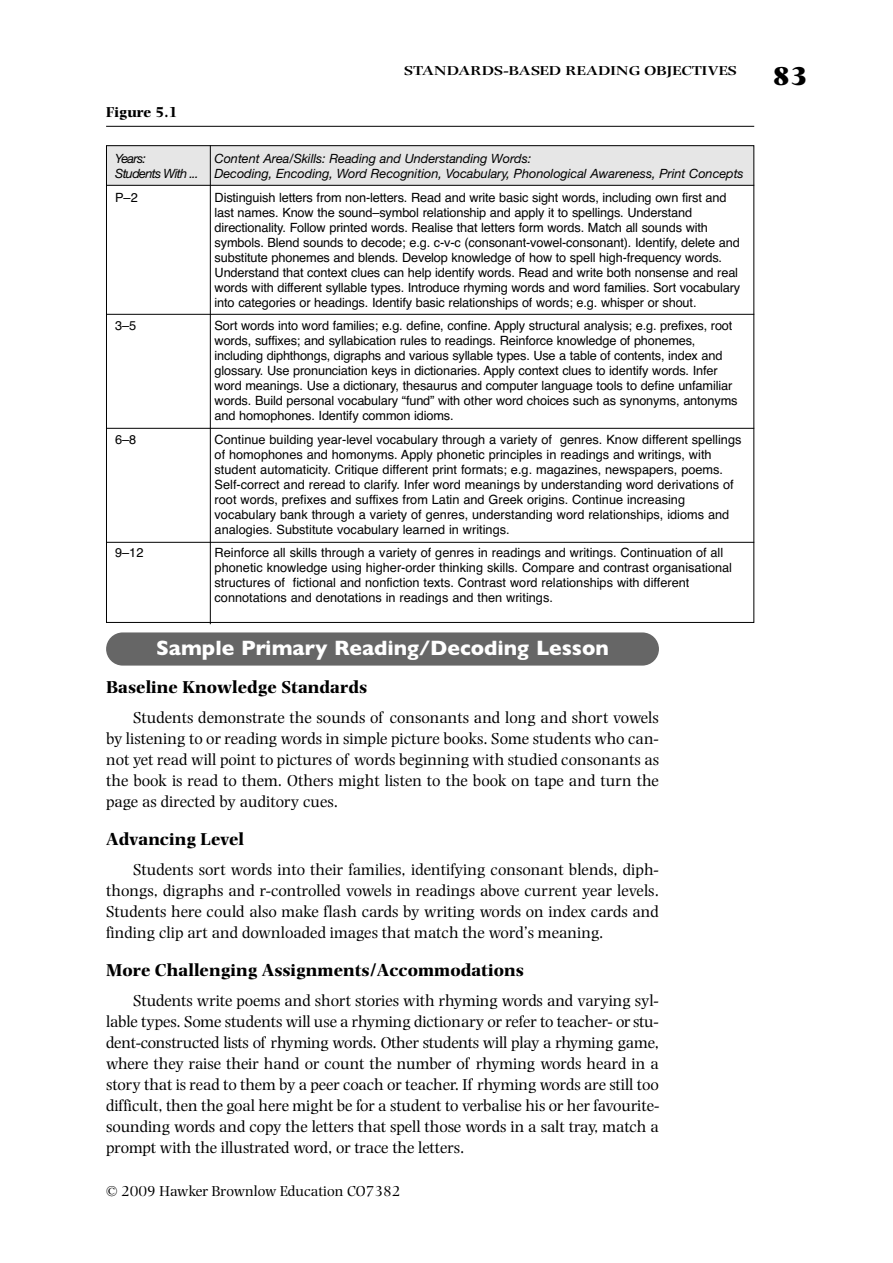
<style>
.page{position:relative;width:893px;height:1263px;background:#fff}
.page>*{position:absolute;margin:0;border:0;box-sizing:border-box;transform-origin:0 0}
.t1{font:800 27px "Photina";color:#000}
.t2{font:700 21px "Gill Sans";color:#fff}
.t3{font:700 18px "Photina";color:#000}
.t4{font:16.5px/21px "Photina";color:#000;text-align:justify}
.t5{font:15px "Photina";color:#000}
.t6{font:700 15px "Photina";color:#000}
.t7{font:600 13.5px "Photina";color:#000;scale:1.3 1}
.t8{font:12.75px/15px "Helvetica";letter-spacing:-.01em;color:#000}
.t9{font:italic 12.75px/15px "Helvetica Neue LT Std";letter-spacing:-.005em;color:#000}
.t10{font:italic 12.75px/15px "Helvetica Neue LT Std";letter-spacing:-.055em;color:#000}
</style>
<div class="page">
<div style="left:106px;top:632px;width:553px;height:34px;background:#666;border-radius:17px"></div>
<div style="left:106px;top:145px;width:647px;height:41px;background:#e6e6e6"></div>
<hr style="left:106px;top:185px;width:648px;height:1px;background:#000">
<hr style="left:106px;top:314px;width:648px;height:1px;background:#000">
<hr style="left:106px;top:428px;width:648px;height:1px;background:#000">
<hr style="left:106px;top:542px;width:648px;height:1px;background:#000">
<hr style="left:210px;top:145px;width:1px;height:479px;background:#000">
<hr style="left:106px;top:126px;width:648px;height:1px;background:#000">
<p class="t6" style="left:106px;top:106px;width:73px">Figure 5.1</p>
<p class="t10" style="left:115px;top:153px;width:85px">Years:<br>Students With ...</p>
<p class="t8" style="left:115px;top:191px;width:24px">P–2</p>
<p class="t8" style="left:115px;top:320px;width:23px">3–5</p>
<p class="t8" style="left:115px;top:433px;width:23px">6–8</p>
<p class="t8" style="left:115px;top:547px;width:30px">9–12</p>
<p class="t7" style="left:404px;top:65px;width:257px">STANDARDS-BASED READING OBJECTIVES</p>
<p class="t1" style="left:772px;top:65px;width:37px">83</p>
<p class="t9" style="left:215px;top:153px;width:531px">Content Area/Skills: Reading and Understanding Words:<br>Decoding, Encoding, Word Recognition, Vocabulary, Phonological Awareness, Print Concepts</p>
<p class="t8" style="left:215px;top:191px;width:527px">Distinguish letters from non-letters. Read and write basic sight words, including own first and last names. Know the sound–symbol relationship and apply it to spellings. Understand directionality. Follow printed words. Realise that letters form words. Match all sounds with symbols. Blend sounds to decode; e.g. c-v-c (consonant-vowel-consonant). Identify, delete and substitute phonemes and blends. Develop knowledge of how to spell high-frequency words.<br>Understand that context clues can help identify words. Read and write both nonsense and real words with different syllable types. Introduce rhyming words and word families. Sort vocabulary into categories or headings. Identify basic relationships of words; e.g. whisper or shout.</p>
<p class="t8" style="left:215px;top:320px;width:524px">Sort words into word families; e.g. define, confine. Apply structural analysis; e.g. prefixes, root words, suffixes; and syllabication rules to readings. Reinforce knowledge of phonemes, including diphthongs, digraphs and various syllable types. Use a table of contents, index and glossary. Use pronunciation keys in dictionaries. Apply context clues to identify words. Infer word meanings. Use a dictionary, thesaurus and computer language tools to define unfamiliar words. Build personal vocabulary “fund” with other word choices such as synonyms, antonyms and homophones. Identify common idioms.</p>
<p class="t8" style="left:215px;top:433px;width:528px">Continue building year-level vocabulary through a variety of genres. Know different spellings of homophones and homonyms. Apply phonetic principles in readings and writings, with student automaticity. Critique different print formats; e.g. magazines, newspapers, poems.<br>Self-correct and reread to clarify. Infer word meanings by understanding word derivations of root words, prefixes and suffixes from Latin and Greek origins. Continue increasing vocabulary bank through a variety of genres, understanding word relationships, idioms and analogies. Substitute vocabulary learned in writings.</p>
<p class="t8" style="left:215px;top:547px;width:519px">Reinforce all skills through a variety of genres in readings and writings. Continuation of all phonetic knowledge using higher-order thinking skills. Compare and contrast organisational structures of fictional and nonfiction texts. Contrast word relationships with different connotations and denotations in readings and then writings.</p>
<p class="t2" style="left:156px;top:640px;width:454px">Sample Primary Reading/Decoding Lesson</p>
<p class="t3" style="left:106px;top:680px;width:263px">Baseline Knowledge Standards</p>
<p class="t4" style="left:106px;top:708px;width:554px;text-indent:27px">Students demonstrate the sounds of consonants and long and short vowels by listening to or reading words in simple picture books. Some students who can&shy;not yet read will point to pictures of words beginning with studied consonants as the book is read to them. Others might listen to the book on tape and turn the page as directed by auditory cues.</p>
<p class="t3" style="left:106px;top:832px;width:140px">Advancing Level</p>
<p class="t4" style="left:106px;top:860px;width:554px;text-indent:27px">Students sort words into their families, identifying consonant blends, diph&shy;thongs, digraphs and r-controlled vowels in readings above current year levels.<br>Students here could also make flash cards by writing words on index cards and finding clip art and downloaded images that match the word’s meaning.</p>
<p class="t3" style="left:106px;top:963px;width:419px">More Challenging Assignments/Accommodations</p>
<p class="t4" style="left:106px;top:991px;width:555px;text-indent:27px">Students write poems and short stories with rhyming words and varying syl&shy;lable types. Some students will use a rhyming dictionary or refer to teacher- or stu&shy;dent-constructed lists of rhyming words. Other students will play a rhyming game, where they raise their hand or count the number of rhyming words heard in a story that is read to them by a peer coach or teacher. If rhyming words are still too difficult, then the goal here might be for a student to verbalise his or her favourite&shy;sounding words and copy the letters that spell those words in a salt tray, match a prompt with the illustrated word, or trace the letters.</p>
<p class="t5" style="left:106px;top:1185px;width:296px">© 2009 Hawker Brownlow Education CO7382</p>
</div>
